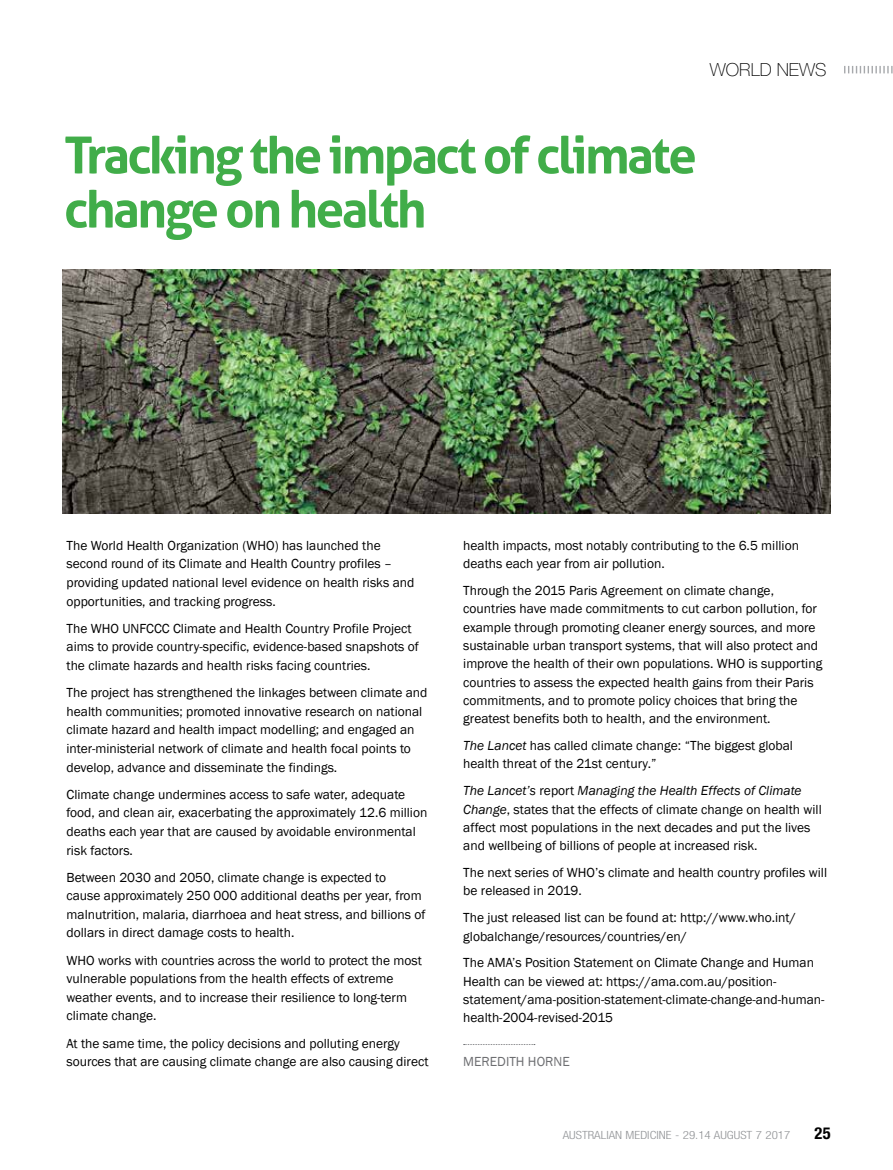
<style>
.page{position:relative;width:893px;height:1170px;background:#fff}
.page>*{position:absolute;margin:0;border:0;box-sizing:border-box;transform-origin:0 0}
.t1{font:700 51px/54px "Aller";letter-spacing:-.05em;color:#41ad49}
.t2{font:100 18px "Helvetica Neue";color:#000}
.t3{font:700 condensed 16.5px "Helvetica Neue";color:#000}
.t4{font:13.5px/18.6px "Franklin Gothic";color:#000}
.t5{font:13.5px "Franklin Gothic";color:#6d6e71}
.t6{font:300 condensed 11.25px "Helvetica Neue";color:#939598;scale:1.15 1}
.s1{font-style:italic}
</style>
<div class="page">
<svg style="left:844px;top:66px;width:49px;height:7px"></svg>
<svg style="left:464px;top:1044px;width:71px;height:1px"></svg>
<img style="left:63px;top:269px;width:768px;height:244px">
<h2 class="t2" style="left:710px;top:60px;width:118px">WORLD NEWS</h2>
<h1 class="t1" style="left:64px;top:128px;width:634px">Tracking the impact of climate change on health</h1>
<p class="t4" style="left:67px;top:536px;width:349px">The World Health Organization (WHO) has launched the second round of its Climate and Health Country profiles – providing updated national level evidence on health risks and opportunities, and tracking progress.</p>
<p class="t4" style="left:67px;top:619px;width:354px">The WHO UNFCCC Climate and Health Country Profile Project aims to provide country-specific, evidence-based snapshots of the climate hazards and health risks facing countries.</p>
<p class="t4" style="left:67px;top:683px;width:363px">The project has strengthened the linkages between climate and health communities; promoted innovative research on national climate hazard and health impact modelling; and engaged an inter-ministerial network of climate and health focal points to develop, advance and disseminate the findings.</p>
<p class="t4" style="left:67px;top:785px;width:362px">Climate change undermines access to safe water, adequate food, and clean air, exacerbating the approximately 12.6 million deaths each year that are caused by avoidable environmental risk factors.</p>
<p class="t4" style="left:67px;top:868px;width:360px">Between 2030 and 2050, climate change is expected to<br>cause approximately 250 000 additional deaths per year, from malnutrition, malaria, diarrhoea and heat stress, and billions of dollars in direct damage costs to health.</p>
<p class="t4" style="left:67px;top:951px;width:357px">WHO works with countries across the world to protect the most vulnerable populations from the health effects of extreme weather events, and to increase their resilience to long-term climate change.</p>
<p class="t4" style="left:67px;top:1033px;width:363px">At the same time, the policy decisions and polluting energy sources that are causing climate change are also causing direct</p>
<p class="t4" style="left:463px;top:536px;width:337px">health impacts, most notably contributing to the 6.5 million deaths each year from air pollution.</p>
<p class="t4" style="left:463px;top:581px;width:361px">Through the 2015 Paris Agreement on climate change, countries have made commitments to cut carbon pollution, for example through promoting cleaner energy sources, and more sustainable urban transport systems, that will also protect and improve the health of their own populations. WHO is supporting countries to assess the expected health gains from their Paris commitments, and to promote policy choices that bring the greatest benefits both to health, and the environment.</p>
<p class="t4" style="left:463px;top:736px;width:331px"><span class="s1">The Lancet</span> has called climate change: “The biggest global health threat of the 21st century.”</p>
<p class="t4" style="left:463px;top:781px;width:360px"><span class="s1">The Lancet’s</span> report <span class="s1">Managing the Health Effects of Climate Change</span>, states that the effects of climate change on health will affect most populations in the next decades and put the lives and wellbeing of billions of people at increased risk.</p>
<p class="t4" style="left:463px;top:863px;width:365px">The next series of WHO’s climate and health country profiles will be released in 2019.</p>
<p class="t4" style="left:463px;top:908px;width:334px">The just released list can be found at: http://www.who.int/ globalchange/resources/countries/en/</p>
<p class="t4" style="left:463px;top:954px;width:363px">The AMA’s Position Statement on Climate Change and Human Health can be viewed at: https://ama.com.au/position&shy;statement/ama-position-statement-climate-change-and-human&shy;health-2004-revised-2015</p>
<p class="t5" style="left:463px;top:1053px;width:108px">MEREDITH HORNE</p>
<p class="t6" style="left:563px;top:1128px;width:199px">AUSTRALIAN MEDICINE - 29.14 AUGUST 7 2017</p>
<p class="t3" style="left:814px;top:1122px;width:18px">25</p>
</div>
